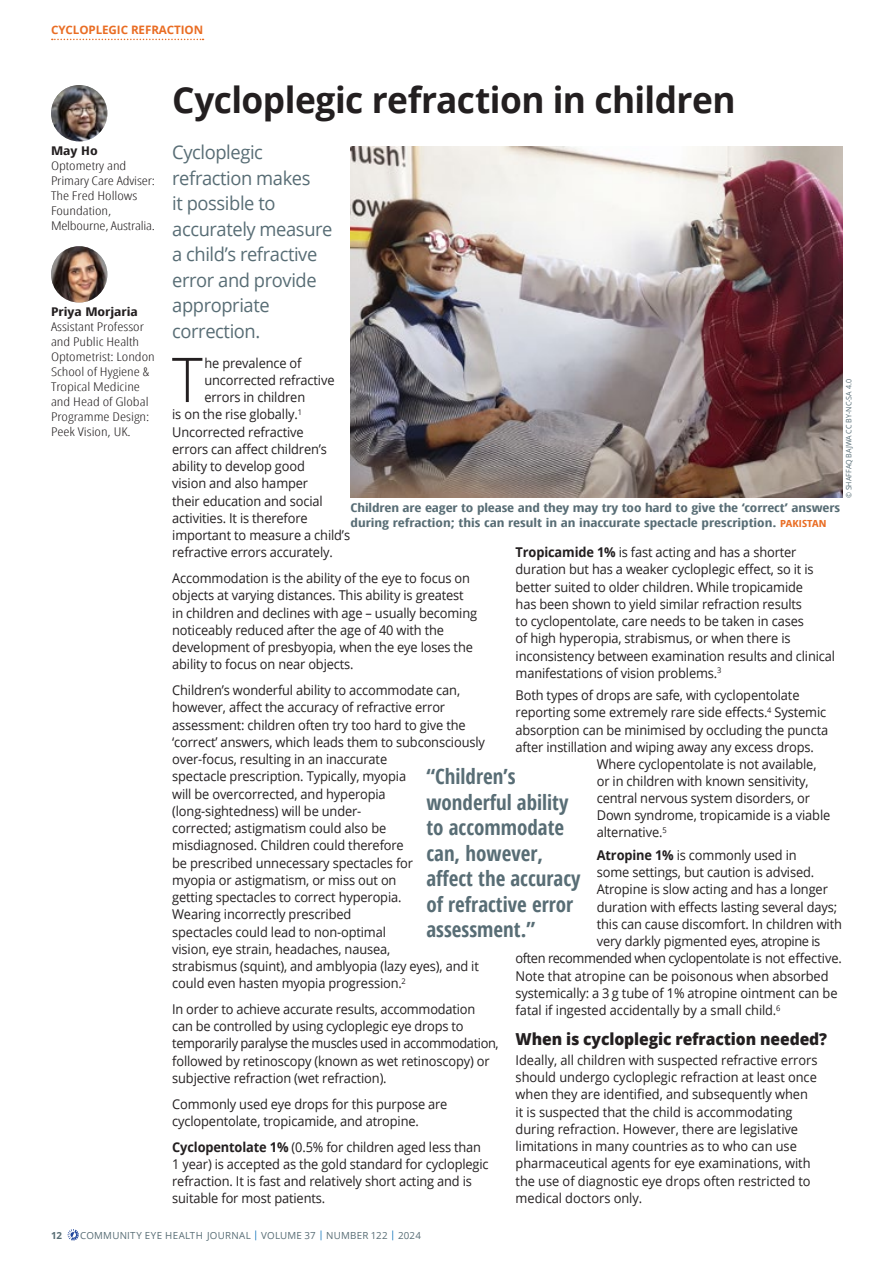
<style>
.page{position:relative;width:893px;height:1263px;background:#fff}
.page>*{position:absolute;margin:0;border:0;box-sizing:border-box;transform-origin:0 0}
.t1{font:300 61.8px "Open Sans";color:#231f20;scale:.95 1}
.t2{font:700 36px "Open Sans";letter-spacing:-.015em;color:#231f20}
.t3{font:700 condensed 21px/25.5px "Open Sans";color:#586d75}
.t4{font:18.9px/25.5px "Open Sans";letter-spacing:-.02em;color:#586d75}
.t5{font:800 16.5px "Open Sans";letter-spacing:-.005em;color:#231f20;scale:.95 1}
.t6{font:13.5px/17.2px "Open Sans";letter-spacing:-.01em;color:#231f20;scale:.95 1}
.t7{font:13.5px "Open Sans";letter-spacing:-.03em;color:#231f20;scale:.95 1}
.t8{font:300 condensed 12px/15px "Open Sans";color:#231f20;scale:1.3 1}
.t9{font:700 condensed 12px/15px "Open Sans";color:#586d75;scale:1.26 1}
.t10{font:700 condensed 12px "Open Sans";color:#231f20;scale:1.3 1}
.t11{font:700 11.7px "Open Sans";letter-spacing:-.005em;color:#e96d24}
.t12{font:9.75px "Open Sans";letter-spacing:.025em;color:#586d75}
.t13{font:700 9.75px "Open Sans";color:#586d75}
.t14{font:7.5px "Open Sans";color:#586d75;scale:.95 1}
.s1{font-weight:700}
.s2{font-size:9.75px;color:#e96d24}
.s3{color:#006cb7}
</style>
<div class="page">
<svg style="left:68px;top:1229px;width:11px;height:11px"></svg>
<svg style="left:52px;top:39px;width:152px;height:1px"></svg>
<img style="left:51px;top:85px;width:56px;height:56px;border-radius:28px">
<img style="left:51px;top:246px;width:56px;height:57px;border-radius:28px">
<img style="left:351px;top:146px;width:491px;height:352px">
<p class="t11" style="left:51px;top:22px;width:154px">CYCLOPLEGIC REFRACTION</p>
<p class="t10" style="left:51px;top:143px;width:37px">May Ho</p>
<p class="t8" style="left:51px;top:158px;width:82px">Optometry and<br>Primary Care Adviser:<br>The Fred Hollows<br>Foundation,<br>Melbourne, Australia.</p>
<p class="t10" style="left:51px;top:303px;width:68px">Priya Morjaria</p>
<p class="t8" style="left:51px;top:318px;width:81px">Assistant Professor and Public Health<br>Optometrist: London<br>School of Hygiene &amp;<br>Tropical Medicine and Head of Global<br>Programme Design:<br>Peek Vision, UK.</p>
<h2 class="t2" style="left:172px;top:74px;width:565px">Cycloplegic refraction in children</h2>
<h3 class="t4" style="left:172px;top:139px;width:162px">Cycloplegic refraction makes<br>it possible to accurately measure a child’s refractive error and provide appropriate correction.</h3>
<h1 class="t1" style="left:172px;top:337px;width:34px">T</h1>
<p class="t6" style="left:204px;top:354px;width:104px">he prevalence of</p>
<p class="t6" style="left:204px;top:371px;width:138px">uncorrected refractive</p>
<p class="t6" style="left:204px;top:388px;width:108px">errors in children</p>
<p class="t6" style="left:172px;top:405px;width:138px">is on the rise globally.<sup>1</sup></p>
<p class="t6" style="left:172px;top:423px;width:140px">Uncorrected refractive</p>
<p class="t6" style="left:172px;top:440px;width:164px">errors can affect children’s</p>
<p class="t6" style="left:172px;top:457px;width:141px">ability to develop good</p>
<p class="t6" style="left:172px;top:474px;width:145px">vision and also hamper</p>
<p class="t6" style="left:172px;top:492px;width:160px">their education and social</p>
<p class="t6" style="left:172px;top:509px;width:144px">activities. It is therefore</p>
<p class="t6" style="left:172px;top:526px;width:189px">important to measure a child’s</p>
<p class="t6" style="left:172px;top:543px;width:171px">refractive errors accurately.</p>
<p class="t6" style="left:172px;top:569px;width:322px">Accommodation is the ability of the eye to focus on objects at varying distances. This ability is greatest in children and declines with age – usually becoming noticeably reduced after the age of 40 with the development of presbyopia, when the eye loses the ability to focus on near objects.</p>
<p class="t6" style="left:172px;top:681px;width:331px">Children’s wonderful ability to accommodate can, however, affect the accuracy of refractive error assessment: children often try too hard to give the ‘correct’ answers, which leads them to subconsciously over-focus, resulting in an inaccurate<br>spectacle prescription. Typically, myopia<br>will be overcorrected, and hyperopia (long-sightedness) will be under-<br>corrected; astigmatism could also be<br>misdiagnosed. Children could therefore<br>be prescribed unnecessary spectacles for<br>myopia or astigmatism, or miss out on<br>getting spectacles to correct hyperopia.<br>Wearing incorrectly prescribed<br>spectacles could lead to non-optimal<br>vision, eye strain, headaches, nausea,<br>strabismus (squint), and amblyopia (lazy eyes), and it could even hasten myopia progression.<sup>2</sup></p>
<p class="t6" style="left:172px;top:1000px;width:345px">In order to achieve accurate results, accommodation can be controlled by using cycloplegic eye drops to temporarily paralyse the muscles used in accommodation, followed by retinoscopy (known as wet retinoscopy) or subjective refraction (wet refraction).</p>
<p class="t6" style="left:172px;top:1095px;width:291px">Commonly used eye drops for this purpose are cyclopentolate, tropicamide, and atropine.</p>
<p class="t6" style="left:172px;top:1138px;width:335px"><span class="s1">Cyclopentolate 1%</span> (0.5% for children aged less than 1 year) is accepted as the gold standard for cycloplegic refraction. It is fast and relatively short acting and is suitable for most patients.</p>
<p class="t14" style="left:843px;top:498px;width:126px;rotate:-90deg">© SHAFFAQ BAJWA CC BY-NC-SA 4.0</p>
<p class="t9" style="left:351px;top:500px;width:390px">Children are eager to please and they may try too hard to give the ‘correct’ answers during refraction; this can result in an inaccurate spectacle prescription. <span class="s2">PAKISTAN</span></p>
<p class="t6" style="left:516px;top:543px;width:338px"><span class="s1">Tropicamide 1%</span> is fast acting and has a shorter duration but has a weaker cycloplegic effect, so it is better suited to older children. While tropicamide<br>has been shown to yield similar refraction results<br>to cyclopentolate, care needs to be taken in cases<br>of high hyperopia, strabismus, or when there is inconsistency between examination results and clinical manifestations of vision problems.<sup>3</sup></p>
<p class="t6" style="left:516px;top:686px;width:300px">Both types of drops are safe, with cyclopentolate</p>
<p class="t6" style="left:516px;top:703px;width:329px">reporting some extremely rare side effects.<sup>4</sup> Systemic</p>
<p class="t6" style="left:516px;top:721px;width:331px">absorption can be minimised by occluding the puncta</p>
<p class="t6" style="left:516px;top:738px;width:316px">after instillation and wiping away any excess drops.</p>
<p class="t6" style="left:597px;top:755px;width:233px">Where cyclopentolate is not available,</p>
<p class="t6" style="left:597px;top:772px;width:225px">or in children with known sensitivity,</p>
<p class="t6" style="left:597px;top:789px;width:226px">central nervous system disorders, or</p>
<p class="t6" style="left:597px;top:806px;width:247px">Down syndrome, tropicamide is a viable</p>
<p class="t6" style="left:597px;top:823px;width:75px">alternative.<sup>5</sup></p>
<p class="t6" style="left:597px;top:846px;width:212px"><span class="s1">Atropine 1%</span> is commonly used in</p>
<p class="t6" style="left:597px;top:863px;width:230px">some settings, but caution is advised.</p>
<p class="t6" style="left:597px;top:880px;width:245px">Atropine is slow acting and has a longer</p>
<p class="t6" style="left:597px;top:898px;width:255px">duration with effects lasting several days;</p>
<p class="t6" style="left:597px;top:915px;width:260px">this can cause discomfort. In children with</p>
<p class="t6" style="left:597px;top:932px;width:237px">very darkly pigmented eyes, atropine is</p>
<p class="t7" style="left:516px;top:949px;width:345px">often recommended when cyclopentolate is not effective.</p>
<p class="t6" style="left:516px;top:967px;width:331px">Note that atropine can be poisonous when absorbed</p>
<p class="t6" style="left:516px;top:984px;width:340px">systemically: a 3 g tube of 1% atropine ointment can be</p>
<p class="t6" style="left:516px;top:1001px;width:280px">fatal if ingested accidentally by a small child.<sup>6</sup></p>
<p class="t5" style="left:516px;top:1026px;width:329px">When is cycloplegic refraction needed?</p>
<p class="t6" style="left:516px;top:1051px;width:319px">Ideally, all children with suspected refractive errors should undergo cycloplegic refraction at least once when they are identified, and subsequently when it is suspected that the child is accommodating during refraction. However, there are legislative limitations in many countries as to who can use pharmaceutical agents for eye examinations, with the use of diagnostic eye drops often restricted to medical doctors only.</p>
<h3 class="t3" style="left:426px;top:763px;width:156px">“Children’s wonderful ability to accommodate can, however, affect the accuracy of refractive error assessment.”</h3>
<p class="t13" style="left:51px;top:1228px;width:13px">12</p>
<p class="t12" style="left:80px;top:1228px;width:342px">COMMUNITY EYE HEALTH JOURNAL <span class="s3">|</span> VOLUME 37 <span class="s3">|</span> NUMBER 122 <span class="s3">|</span> 2024</p>
</div>
